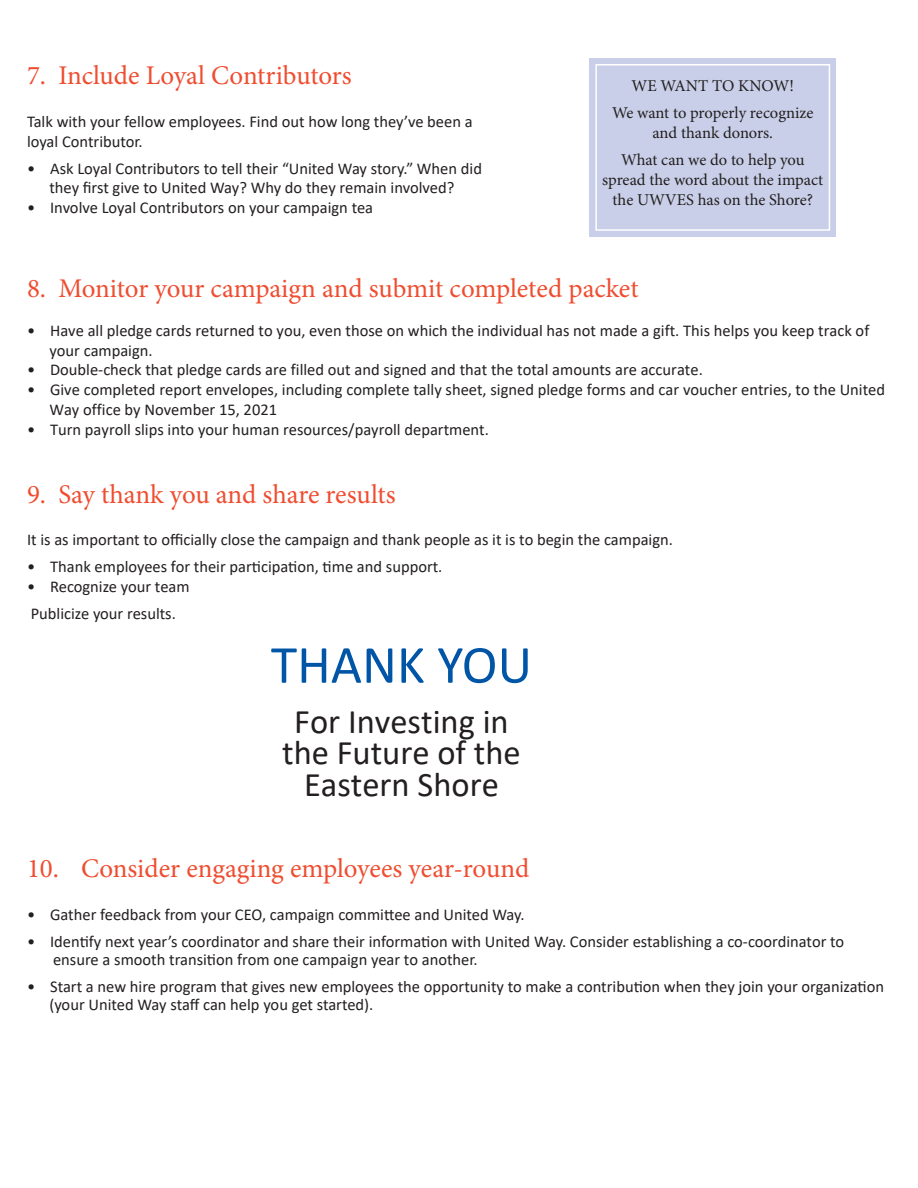
<style>
.page{position:relative;width:918px;height:1188px;background:#fff}
.page>*{position:absolute;margin:0;border:0;box-sizing:border-box;transform-origin:0 0}
.t1{font:54px "Calibri";color:#0155a7}
.t2{font:34.5px/31.7px "Calibri";color:#231f20;text-align:center}
.t3{font:27px "Minion Pro";letter-spacing:-.005em;color:#ef4d30}
.t4{font:16.5px/19.8px "Calibri";color:#231f20}
.t5{font:16.5px/19.8px "Minion Pro";letter-spacing:-.005em;color:#231f20;text-align:center}
</style>
<div class="page">
<div style="left:590px;top:58px;width:246px;height:178px;background:#c9cfe8"></div>
<div style="left:595px;top:64px;width:235px;height:167px;border:2px solid #fff"></div>
<p class="t3" style="left:27px;top:58px;width:326px">7. Include Loyal Contributors</p>
<p class="t4" style="left:27px;top:111px;width:447px">Talk with your fellow employees. Find out how long they’ve been a loyal Contributor.</p>
<p class="t4" style="left:27px;top:158px;width:457px;text-align:center">• Ask Loyal Contributors to tell their “United Way story.” When did they first give to United Way? Why do they remain involved?</p>
<p class="t4" style="left:27px;top:197px;width:348px">• Involve Loyal Contributors on your campaign tea</p>
<p class="t5" style="left:631px;top:76px;width:164px">WE WANT TO KNOW!</p>
<p class="t5" style="left:612px;top:103px;width:203px">We want to properly recognize and thank donors.</p>
<p class="t5" style="left:602px;top:150px;width:223px">What can we do to help you spread the word about the impact the UWVES has on the Shore?</p>
<p class="t3" style="left:27px;top:270px;width:613px">8. Monitor your campaign and submit completed packet</p>
<p class="t4" style="left:49px;top:320px;width:822px;text-indent:-22px">• Have all pledge cards returned to you, even those on which the individual has not made a gift. This helps you keep track of your campaign.</p>
<p class="t4" style="left:27px;top:360px;width:677px">• Double-check that pledge cards are filled out and signed and that the total amounts are accurate.</p>
<p class="t4" style="left:49px;top:379px;width:837px;text-indent:-22px">• Give completed report envelopes, including complete tally sheet, signed pledge forms and car voucher entries, to the United<br>Way office by November 15, 2021</p>
<p class="t4" style="left:27px;top:419px;width:463px">• Turn payroll slips into your human resources/payroll department.</p>
<p class="t3" style="left:27px;top:477px;width:370px">9. Say thank you and share results</p>
<p class="t4" style="left:27px;top:529px;width:647px">It is as important to officially close the campaign and thank people as it is to begin the campaign.</p>
<p class="t4" style="left:27px;top:556px;width:417px">• Thank employees for their participation, time and support.</p>
<p class="t4" style="left:27px;top:576px;width:164px">• Recognize your team</p>
<p class="t4" style="left:31px;top:603px;width:147px">Publicize your results.</p>
<p class="t1" style="left:271px;top:627px;width:263px">THANK YOU</p>
<p class="t2" style="left:282px;top:705px;width:240px">For Investing in the Future of the<br>Eastern Shore</p>
<p class="t3" style="left:27px;top:850px;width:504px">10. Consider engaging employees year-round</p>
<p class="t4" style="left:27px;top:904px;width:499px">• Gather feedback from your CEO, campaign committee and United Way.</p>
<p class="t4" style="left:27px;top:931px;width:819px">• Identify next year’s coordinator and share their information with United Way. Consider establishing a co-coordinator to</p>
<p class="t4" style="left:53px;top:949px;width:426px">ensure a smooth transition from one campaign year to another.</p>
<p class="t4" style="left:49px;top:977px;width:836px;line-height:18px;text-indent:-22px">• Start a new hire program that gives new employees the opportunity to make a contribution when they join your organization (your United Way staff can help you get started).</p>
</div>
